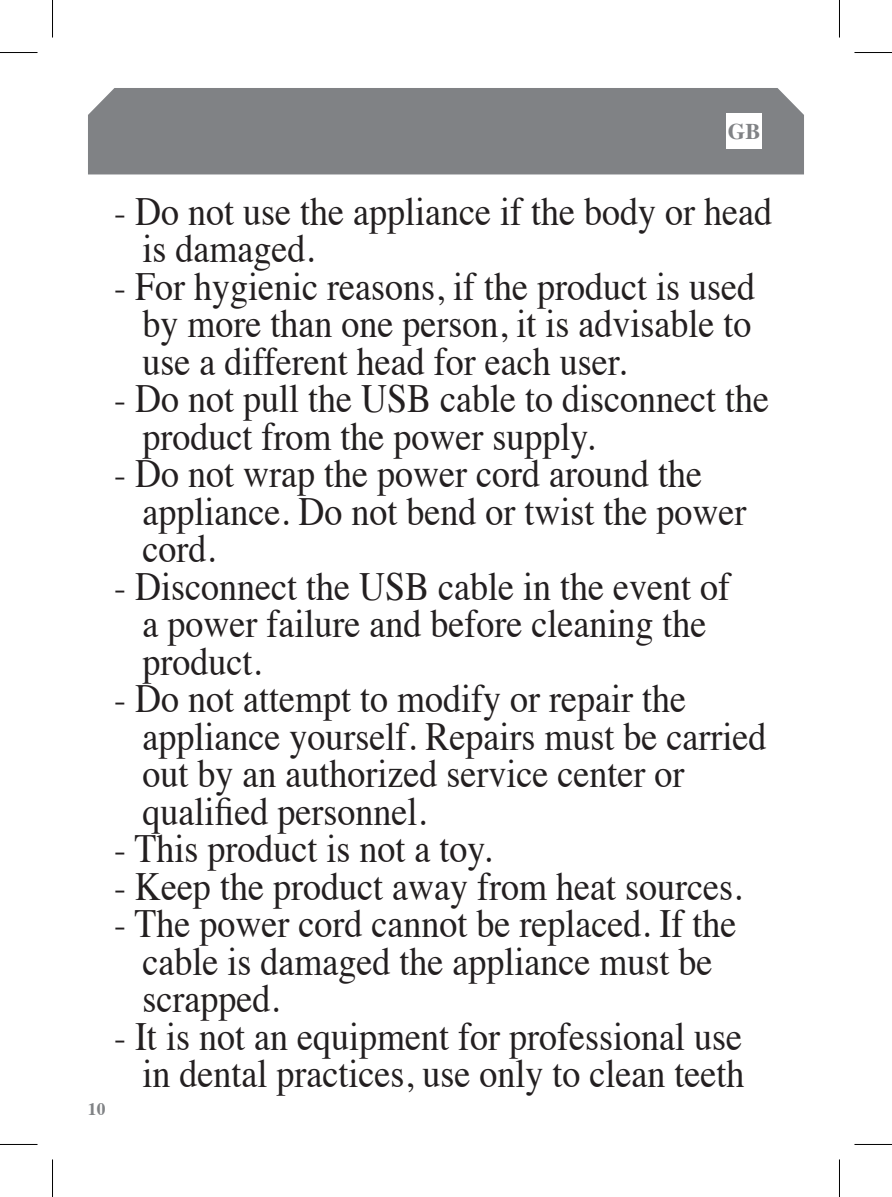
<style>
.page{position:relative;width:892px;height:1197px;background:#fff}
.page>*{position:absolute;margin:0;border:0;box-sizing:border-box;transform-origin:0 0}
.t1{font:40px/37.5px "Times";color:#231f20;scale:.9 1}
.t2{font:700 22.5px "Times";color:#808285}
.t3{font:700 17.5px "Times";color:#808285}
</style>
<div class="page">
<div style="left:88px;top:88px;width:716px;height:86px;background:#808285"></div>
<div style="left:726px;top:113px;width:35px;height:36px;background:#fff"></div>
<hr style="left:0;top:52px;width:38px;height:1px;background:#000">
<hr style="left:854px;top:52px;width:38px;height:1px;background:#000">
<hr style="left:0;top:1143px;width:38px;height:1px;background:#000">
<hr style="left:854px;top:1143px;width:38px;height:1px;background:#000">
<hr style="left:52px;top:0;width:1px;height:37px;background:#000">
<hr style="left:52px;top:1159px;width:1px;height:37px;background:#000">
<hr style="left:839px;top:0;width:1px;height:37px;background:#000">
<hr style="left:839px;top:1159px;width:1px;height:37px;background:#000">
<p class="t2" style="left:728px;top:110px;width:34px">GB</p>
<p class="t3" style="left:88px;top:1092px;width:19px">10</p>
<p class="t1" style="left:142px;top:189px;width:701px;text-indent:-28px">- Do not use the appliance if the body or head is damaged.</p>
<p class="t1" style="left:142px;top:264px;width:682px;text-align:justify;text-indent:-28px">- For hygienic reasons, if the product is used by more than one person, it is advisable to use a different head for each user.</p>
<p class="t1" style="left:142px;top:376px;width:698px;text-indent:-28px">- Do not pull the USB cable to disconnect the product from the power supply.</p>
<p class="t1" style="left:142px;top:451px;width:673px;text-indent:-28px">- Do not wrap the power cord around the appliance. Do not bend or twist the power cord.</p>
<p class="t1" style="left:142px;top:564px;width:654px;text-indent:-28px">- Disconnect the USB cable in the event of a power failure and before cleaning the product.</p>
<p class="t1" style="left:142px;top:676px;width:695px;text-indent:-28px">- Do not attempt to modify or repair the appliance yourself. Repairs must be carried out by an authorized service center or qualified personnel.</p>
<p class="t1" style="left:114px;top:826px;width:422px">- This product is not a toy.</p>
<p class="t1" style="left:114px;top:863px;width:699px">- Keep the product away from heat sources.</p>
<p class="t1" style="left:142px;top:901px;width:661px;text-indent:-28px">- The power cord cannot be replaced. If the cable is damaged the appliance must be scrapped.</p>
<p class="t1" style="left:114px;top:1013px;width:702px;text-align:right">- It is not an equipment for professional use in dental practices, use only to clean teeth</p>
</div>
